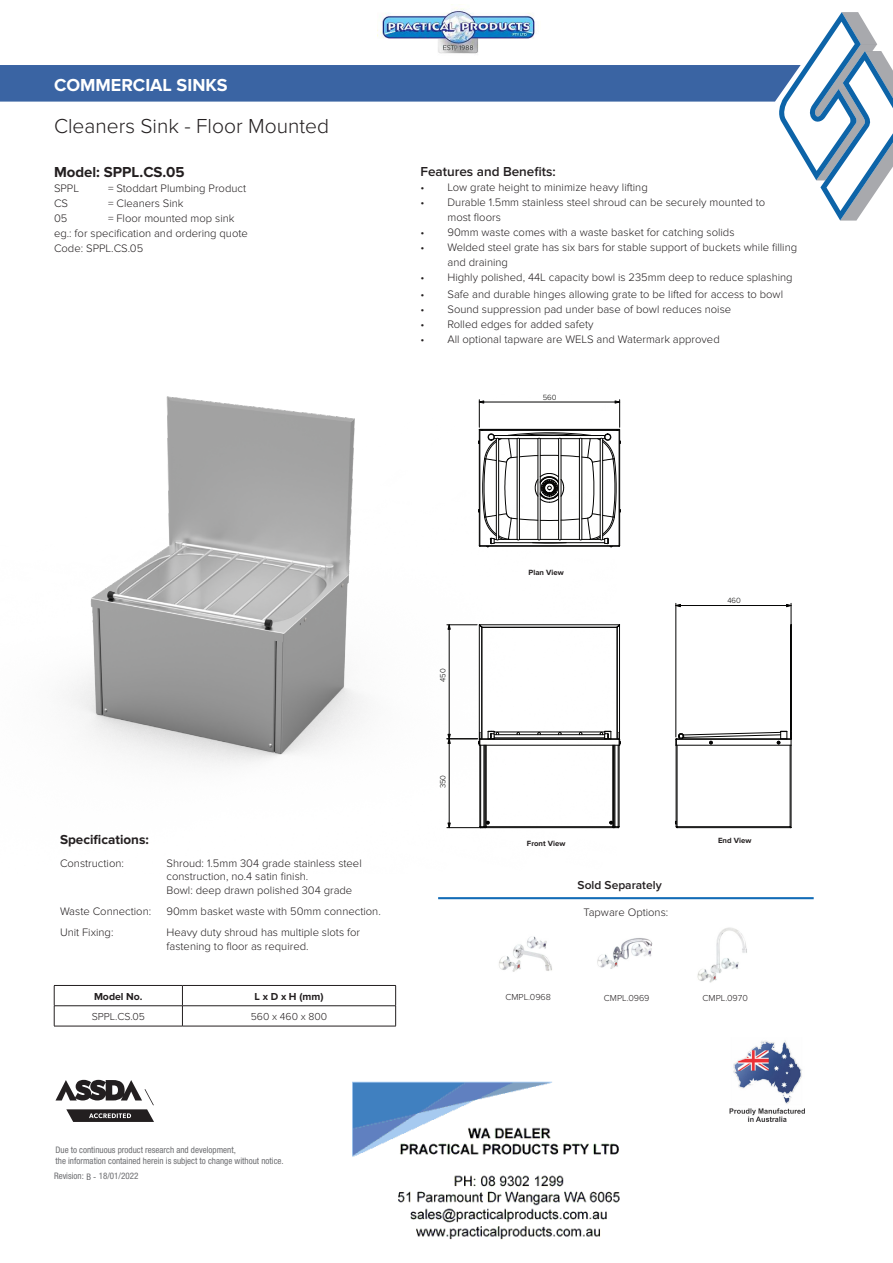
<style>
.page{position:relative;width:893px;height:1263px;background:#fff}
.page>*{position:absolute;margin:0;border:0;box-sizing:border-box;transform-origin:0 0}
.t1{font:300 21px "Proxima Nova";color:#231f20}
.t2{font:700 18px "Proxima Nova";color:#fff}
.t3{font:700 15px "Proxima Nova";color:#231f20}
.t4{font:600 13.5px "Proxima Nova";color:#231f20}
.t5{font:700 13.5px "Proxima Nova";color:#231f20}
.t6{font:600 12px "Proxima Nova";color:#231f20}
.Dot_Points{font:300 11.25px/15px "Proxima Nova";color:#231f20}
.t7{font:300 10.5px "Proxima Nova";color:#231f20}
.t8{font:700 10.5px "Proxima Nova";color:#231f20}
.t9{font:condensed 9px/10.8px "Helvetica Neue LT Pro";color:#6c6d70}
.t10{font:300 9px "Proxima Nova";color:#231f20}
.t11{font:700 7.8px "Proxima Nova";color:#231f20}
.t12{font:300 7.8px "Proxima Nova";color:#050504}
</style>
<div class="page">
<svg style="left:56px;top:1080px;width:98px;height:42px"></svg>
<img style="left:729px;top:1040px;width:76px;height:82px">
<svg style="left:0;top:12px;width:893px;height:209px"></svg>
<img style="left:70px;top:396px;width:546px;height:433px">
<hr style="left:54px;top:985px;width:128px;height:1px;background:#231f20">
<hr style="left:182px;top:985px;width:214px;height:1px;background:#231f20">
<hr style="left:54px;top:1005px;width:128px;height:1px;background:#231f20">
<svg style="left:54px;top:986px;width:1px;height:40px"></svg>
<hr style="left:182px;top:1005px;width:214px;height:1px;background:#231f20">
<svg style="left:182px;top:986px;width:1px;height:40px"></svg>
<svg style="left:395px;top:986px;width:1px;height:40px"></svg>
<hr style="left:54px;top:1026px;width:128px;height:1px;background:#231f20">
<hr style="left:182px;top:1026px;width:214px;height:1px;background:#231f20">
<hr style="left:494px;top:732px;width:111px;height:1px;background:#050504">
<hr style="left:494px;top:737px;width:111px;height:1px;background:#050504">
<hr style="left:494px;top:734px;width:111px;height:1px;background:#050504">
<hr style="left:612px;top:745px;width:1px;height:82px;background:#050504">
<hr style="left:486px;top:745px;width:1px;height:82px;background:#050504">
<hr style="left:615px;top:745px;width:1px;height:82px;background:#050504">
<hr style="left:618px;top:745px;width:1px;height:82px;background:#050504">
<hr style="left:484px;top:745px;width:1px;height:82px;background:#050504">
<hr style="left:613px;top:745px;width:1px;height:82px;background:#050504">
<hr style="left:486px;top:827px;width:127px;height:1px;background:#050504">
<hr style="left:486px;top:826px;width:127px;height:1px;background:#050504">
<hr style="left:482px;top:627px;width:135px;height:1px;background:#050504">
<hr style="left:617px;top:627px;width:1px;height:112px;background:#050504">
<hr style="left:482px;top:627px;width:1px;height:112px;background:#050504">
<hr style="left:481px;top:627px;width:1px;height:112px;background:#050504">
<hr style="left:619px;top:625px;width:1px;height:114px;background:#050504">
<hr style="left:479px;top:624px;width:140px;height:1px;background:#050504">
<hr style="left:479px;top:625px;width:1px;height:114px;background:#050504">
<svg style="left:479px;top:624px;width:4px;height:4px"></svg>
<svg style="left:488px;top:731px;width:11px;height:7px"></svg>
<svg style="left:600px;top:731px;width:12px;height:7px"></svg>
<hr style="left:480px;top:739px;width:139px;height:1px;background:#050504">
<hr style="left:480px;top:738px;width:139px;height:1px;background:#050504">
<hr style="left:480px;top:745px;width:139px;height:1px;background:#050504">
<svg style="left:619px;top:739px;width:2px;height:7px"></svg>
<svg style="left:478px;top:732px;width:3px;height:14px"></svg>
<hr style="left:614px;top:745px;width:1px;height:82px;background:#050504">
<hr style="left:619px;top:745px;width:1px;height:82px;background:#050504">
<svg style="left:609px;top:821px;width:11px;height:7px"></svg>
<hr style="left:480px;top:745px;width:1px;height:82px;background:#050504">
<hr style="left:485px;top:745px;width:1px;height:82px;background:#050504">
<svg style="left:479px;top:821px;width:11px;height:7px"></svg>
<hr style="left:790px;top:745px;width:1px;height:82px;background:#050504">
<hr style="left:677px;top:745px;width:1px;height:82px;background:#050504">
<hr style="left:791px;top:625px;width:1px;height:114px;background:#050504">
<hr style="left:790px;top:627px;width:1px;height:112px;background:#050504">
<svg style="left:675px;top:731px;width:117px;height:15px"></svg>
<hr style="left:677px;top:827px;width:114px;height:1px;background:#050504">
<hr style="left:677px;top:826px;width:113px;height:1px;background:#050504">
<hr style="left:791px;top:745px;width:1px;height:83px;background:#050504">
<hr style="left:676px;top:745px;width:1px;height:82px;background:#050504">
<svg style="left:675px;top:821px;width:3px;height:7px"></svg>
<hr style="left:676px;top:605px;width:115px;height:1px;background:#050504">
<hr style="left:676px;top:603px;width:1px;height:134px;background:#050504">
<hr style="left:791px;top:603px;width:1px;height:127px;background:#050504">
<svg style="left:675px;top:604px;width:6px;height:3px"></svg>
<hr style="left:447px;top:624px;width:30px;height:1px;background:#050504">
<hr style="left:449px;top:625px;width:1px;height:114px;background:#050504">
<hr style="left:447px;top:827px;width:36px;height:1px;background:#050504">
<hr style="left:447px;top:738px;width:31px;height:1px;background:#050504">
<hr style="left:449px;top:739px;width:1px;height:89px;background:#050504">
<svg style="left:447px;top:624px;width:4px;height:6px"></svg>
<svg style="left:447px;top:823px;width:4px;height:5px"></svg>
<svg style="left:447px;top:734px;width:4px;height:10px"></svg>
<svg style="left:478px;top:400px;width:143px;height:147px"></svg>
<img style="left:697px;top:927px;width:50px;height:56px">
<img style="left:499px;top:936px;width:53px;height:36px">
<img style="left:597px;top:938px;width:56px;height:31px">
<hr style="left:438px;top:897px;width:376px;height:2px;background:#126cb7">
<img style="left:353px;top:1081px;width:267px;height:159px">
<img style="left:378px;top:8px;width:162px;height:52px">
<h2 class="t2" style="left:54px;top:74px;width:175px">COMMERCIAL SINKS</h2>
<p class="t1" style="left:54px;top:114px;width:277px">Cleaners Sink - Floor Mounted</p>
<p class="t3" style="left:54px;top:164px;width:132px">Model: SPPL.CS.05</p>
<p class="Dot_Points" style="left:54px;top:181px;width:27px">SPPL</p>
<p class="Dot_Points" style="left:108px;top:181px;width:140px">= Stoddart Plumbing Product</p>
<p class="Dot_Points" style="left:54px;top:196px;width:16px">CS</p>
<p class="Dot_Points" style="left:108px;top:196px;width:77px">= Cleaners Sink</p>
<p class="Dot_Points" style="left:54px;top:211px;width:15px">05</p>
<p class="Dot_Points" style="left:108px;top:211px;width:128px">= Floor mounted mop sink</p>
<p class="Dot_Points" style="left:54px;top:226px;width:195px">eg.: for specification and ordering quote</p>
<p class="Dot_Points" style="left:54px;top:241px;width:91px">Code: SPPL.CS.05</p>
<p class="t4" style="left:420px;top:164px;width:137px">Features and Benefits:</p>
<p class="Dot_Points" style="left:420px;top:180px;width:229px">• Low grate height to minimize heavy lifting</p>
<p class="Dot_Points" style="left:447px;top:195px;width:319px;text-indent:-27px">• Durable 1.5mm stainless steel shroud can be securely mounted to most floors</p>
<p class="Dot_Points" style="left:420px;top:225px;width:316px">• 90mm waste comes with a waste basket for catching solids</p>
<p class="Dot_Points" style="left:447px;top:240px;width:351px;text-indent:-27px">• Welded steel grate has six bars for stable support of buckets while filling and draining</p>
<p class="Dot_Points" style="left:420px;top:270px;width:374px">• Highly polished, 44L capacity bowl is 235mm deep to reduce splashing</p>
<p class="Dot_Points" style="left:420px;top:287px;width:364px">• Safe and durable hinges allowing grate to be lifted for access to bowl</p>
<p class="Dot_Points" style="left:420px;top:302px;width:312px">• Sound suppression pad under base of bowl reduces noise</p>
<p class="Dot_Points" style="left:420px;top:317px;width:175px">• Rolled edges for added safety</p>
<p class="Dot_Points" style="left:420px;top:332px;width:301px">• All optional tapware are WELS and Watermark approved</p>
<p class="t12" style="left:543px;top:393px;width:15px">560</p>
<p class="t5" style="left:60px;top:831px;width:90px">Specifications:</p>
<p class="Dot_Points" style="left:60px;top:856px;width:65px">Construction:</p>
<p class="Dot_Points" style="left:167px;top:857px;width:197px;line-height:13.5px">Shroud: 1.5mm 304 grade stainless steel construction, no.4 satin finish.</p>
<p class="Dot_Points" style="left:167px;top:883px;width:187px">Bowl: deep drawn polished 304 grade</p>
<p class="Dot_Points" style="left:60px;top:904px;width:93px">Waste Connection:</p>
<p class="Dot_Points" style="left:167px;top:904px;width:216px">90mm basket waste with 50mm connection.</p>
<p class="Dot_Points" style="left:60px;top:925px;width:55px">Unit Fixing:</p>
<p class="Dot_Points" style="left:167px;top:926px;width:195px;line-height:13.5px">Heavy duty shroud has multiple slots for fastening to floor as required.</p>
<p class="t8" style="left:94px;top:990px;width:50px">Model No.</p>
<p class="t8" style="left:255px;top:990px;width:70px">L x D x H (mm)</p>
<p class="t7" style="left:92px;top:1010px;width:55px">SPPL.CS.05</p>
<p class="t7" style="left:251px;top:1010px;width:78px">560 x 460 x 800</p>
<p class="t9" style="left:56px;top:1144px;width:230px">Due to continuous product research and development,<br>the information contained herein is subject to change without notice.</p>
<p class="t9" style="left:54px;top:1170px;width:86px">Revision: B - 18/01/2022</p>
<p class="t12" style="left:438px;top:682px;width:15px;rotate:-90deg">450</p>
<p class="t12" style="left:438px;top:788px;width:15px;rotate:-90deg">350</p>
<p class="t11" style="left:528px;top:568px;width:37px">Plan View</p>
<p class="t12" style="left:727px;top:596px;width:15px">460</p>
<p class="t11" style="left:527px;top:839px;width:40px">Front View</p>
<p class="t6" style="left:578px;top:878px;width:86px">Sold Separately</p>
<p class="Dot_Points" style="left:583px;top:905px;width:86px">Tapware Options:</p>
<p class="t11" style="left:718px;top:835px;width:35px">End View</p>
<p class="t10" style="left:505px;top:992px;width:47px">CMPL.0968</p>
<p class="t10" style="left:604px;top:992px;width:47px">CMPL.0969</p>
<p class="t10" style="left:703px;top:992px;width:47px">CMPL.0970</p>
</div>
